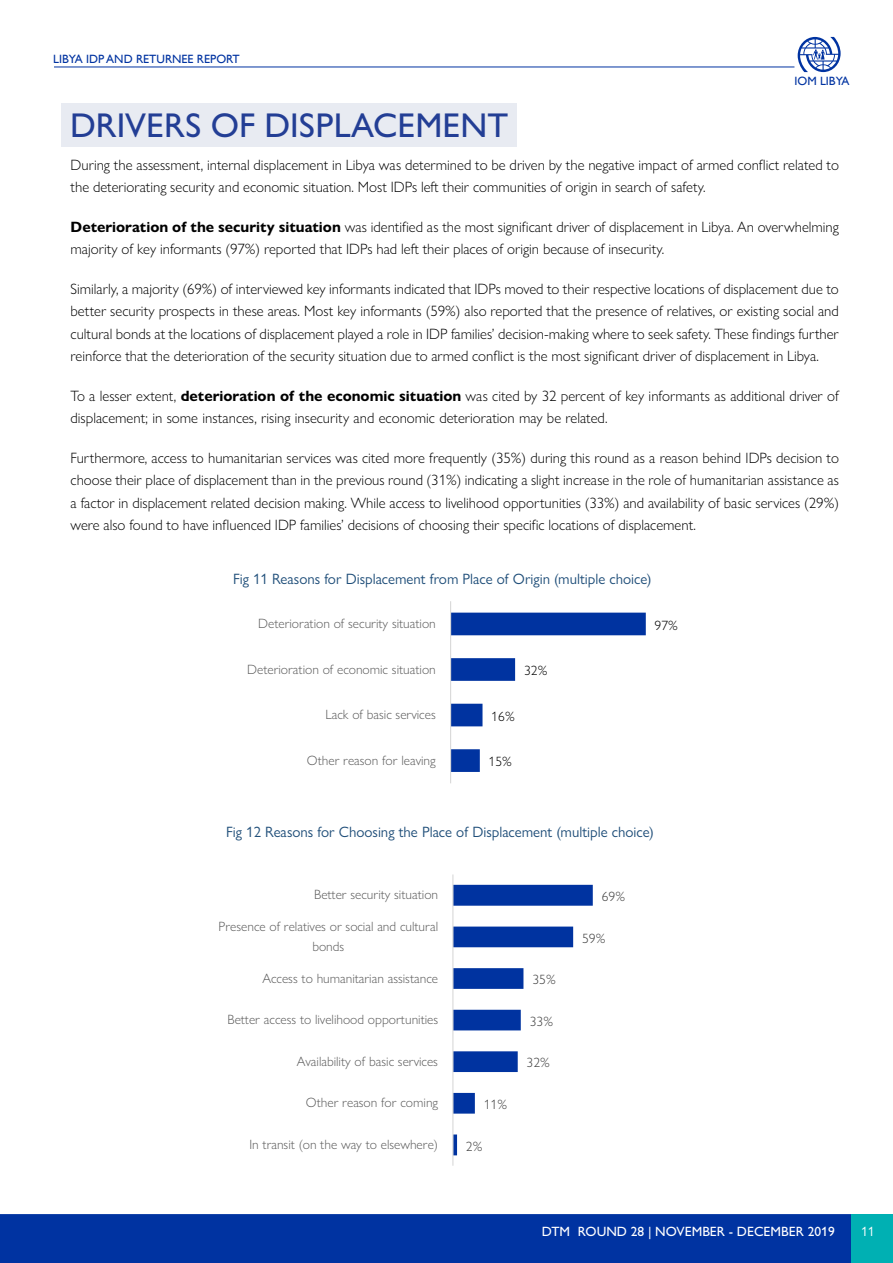
<style>
.page{position:relative;width:893px;height:1263px;background:#fff}
.page>*{position:absolute;margin:0;border:0;box-sizing:border-box;transform-origin:0 0}
.t1{font:500 34.5px "Gill Sans Nova";color:#233e95}
.t2{font:300 15px/22.5px "Gill Sans Nova";color:#000}
.t3{font:15px "Gill Sans Nova";color:#1f4e79}
.t4{font:300 13.5px/19.4px "Gill Sans Nova";color:#595959;text-align:center}
.t5{font:500 13.5px "Gill Sans Nova";color:#fff}
.t6{font:300 13.5px "Gill Sans Nova";letter-spacing:.005em;color:#404040}
.t7{font:300 13.5px "Gill Sans Nova";letter-spacing:.005em;color:#000}
.t8{font:13.5px "Gill Sans Nova";color:#fff}
.t9{font:12px "Gill Sans";color:#0033a1}
.s1{font-weight:700}
</style>
<div class="page">
<div style="left:0;top:1214px;width:852px;height:49px;background:#0033a1"></div>
<div style="left:852px;top:1214px;width:41px;height:49px;background:#00b0b3"></div>
<hr style="left:54px;top:67px;width:740px;height:1px;background:#0033a1">
<svg style="left:798px;top:37px;width:43px;height:35px"></svg>
<div style="left:62px;top:103px;width:455px;height:43px;background:#e8ebf2"></div>
<svg style="left:451px;top:613px;width:195px;height:159px"></svg>
<hr style="left:450px;top:602px;width:1px;height:181px;background:#d9d9d9">
<svg style="left:453px;top:885px;width:140px;height:270px"></svg>
<hr style="left:452px;top:874px;width:1px;height:292px;background:#d9d9d9">
<p class="t9" style="left:53px;top:52px;width:188px">LIBYA IDP AND RETURNEE REPORT</p>
<p class="t9" style="left:794px;top:74px;width:57px">IOM LIBYA</p>
<h1 class="t1" style="left:70px;top:104px;width:440px">DRIVERS OF DISPLACEMENT</h1>
<p class="t2" style="left:71px;top:153px;width:770px">During the assessment, internal displacement in Libya was determined to be driven by the negative impact of armed conflict related to the deteriorating security and economic situation. Most IDPs left their communities of origin in search of safety.</p>
<p class="t2" style="left:71px;top:215px;width:770px"><span class="s1">Deterioration of the security situation</span> was identified as the most significant driver of displacement in Libya. An overwhelming majority of key informants (97%) reported that IDPs had left their places of origin because of insecurity.</p>
<p class="t2" style="left:71px;top:277px;width:770px;text-align:justify">Similarly, a majority (69%) of interviewed key informants indicated that IDPs moved to their respective locations of displacement due to better security prospects in these areas. Most key informants (59%) also reported that the presence of relatives, or existing social and cultural bonds at the locations of displacement played a role in IDP families’ decision-making where to seek safety. These findings further reinforce that the deterioration of the security situation due to armed conflict is the most significant driver of displacement in Libya.</p>
<p class="t2" style="left:71px;top:384px;width:770px">To a lesser extent, <span class="s1">deterioration of the economic situation</span> was cited by 32 percent of key informants as additional driver of displacement; in some instances, rising insecurity and economic deterioration may be related.</p>
<p class="t2" style="left:71px;top:446px;width:770px;text-align:justify">Furthermore, access to humanitarian services was cited more frequently (35%) during this round as a reason behind IDPs decision to choose their place of displacement than in the previous round (31%) indicating a slight increase in the role of humanitarian assistance as a factor in displacement related decision making. While access to livelihood opportunities (33%) and availability of basic services (29%) were also found to have influenced IDP families’ decisions of choosing their specific locations of displacement.</p>
<p class="t3" style="left:233px;top:569px;width:420px">Fig 11 Reasons for Displacement from Place of Origin (multiple choice)</p>
<p class="t4" style="left:258px;top:614px;width:179px">Deterioration of security situation</p>
<p class="t4" style="left:247px;top:659px;width:190px">Deterioration of economic situation</p>
<p class="t4" style="left:325px;top:705px;width:112px">Lack of basic services</p>
<p class="t4" style="left:307px;top:750px;width:130px">Other reason for leaving</p>
<p class="t7" style="left:524px;top:662px;width:25px">32%</p>
<p class="t7" style="left:491px;top:708px;width:25px">16%</p>
<p class="t7" style="left:489px;top:753px;width:25px">15%</p>
<p class="t7" style="left:655px;top:617px;width:25px">97%</p>
<p class="t3" style="left:226px;top:823px;width:429px">Fig 12 Reasons for Choosing the Place of Displacement (multiple choice)</p>
<p class="t4" style="left:314px;top:885px;width:125px">Better security situation</p>
<p class="t4" style="left:219px;top:917px;width:221px">Presence of relatives or social and cultural bonds</p>
<p class="t4" style="left:262px;top:968px;width:177px">Access to humanitarian assistance</p>
<p class="t4" style="left:228px;top:1010px;width:212px">Better access to livelihood opportunities</p>
<p class="t4" style="left:297px;top:1051px;width:143px">Availability of basic services</p>
<p class="t4" style="left:306px;top:1093px;width:134px">Other reason for coming</p>
<p class="t4" style="left:249px;top:1134px;width:190px">In transit (on the way to elsewhere)</p>
<p class="t6" style="left:484px;top:1096px;width:25px">11%</p>
<p class="t6" style="left:466px;top:1138px;width:18px">2%</p>
<p class="t6" style="left:532px;top:971px;width:25px">35%</p>
<p class="t6" style="left:530px;top:1013px;width:25px">33%</p>
<p class="t6" style="left:526px;top:1054px;width:25px">32%</p>
<p class="t6" style="left:602px;top:888px;width:25px">69%</p>
<p class="t6" style="left:582px;top:930px;width:25px">59%</p>
<p class="t5" style="left:542px;top:1223px;width:294px">DTM ROUND 28 | NOVEMBER - DECEMBER 2019</p>
<p class="t8" style="left:861px;top:1223px;width:15px">11</p>
</div>
